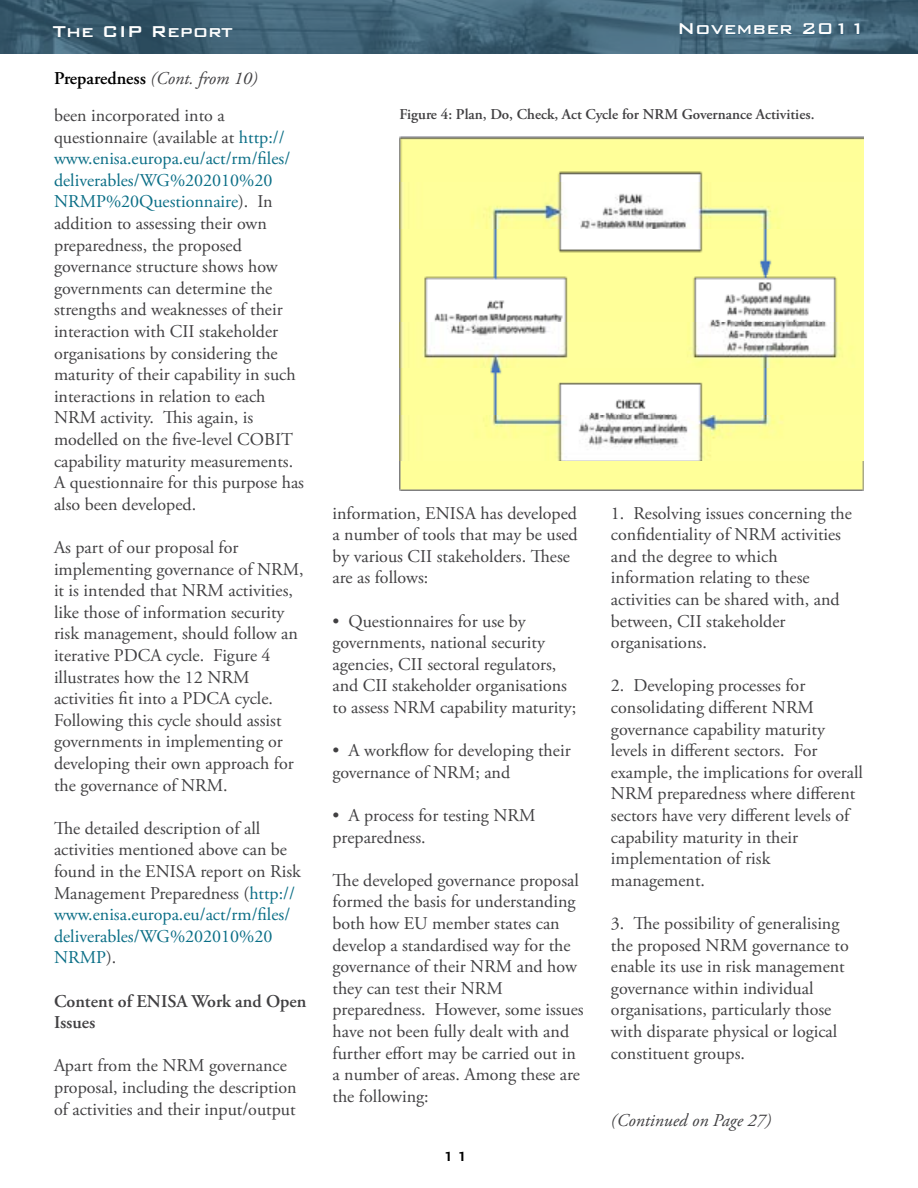
<style>
.page{position:relative;width:918px;height:1188px;background:#fff}
.page>*{position:absolute;margin:0;border:0;box-sizing:border-box;transform-origin:0 0}
.t1{font:500 21px "Bank Gothic BT";color:#fff}
.t2{font:18px/21.6px "Adobe Garamond Pro";color:#414042}
.t3{font:600 18px/21.6px "Adobe Garamond Pro";color:#414042}
.t4{font:italic 18px "Adobe Garamond Pro";color:#414042}
.t5{font:500 18px "Bank Gothic BT";color:#000}
.t6{font:600 15px "Adobe Garamond Pro";color:#414042}
.s1{font-weight:600;color:#000}
.s2{font-style:italic}
.s3{color:#0a6e86}
</style>
<div class="page">
<img style="left:0;top:0;width:918px;height:54px">
<svg style="left:679px;top:23px;width:114px;height:12px"></svg>
<svg style="left:803px;top:23px;width:29px;height:12px"></svg>
<svg style="left:838px;top:23px;width:6px;height:12px"></svg>
<svg style="left:854px;top:23px;width:6px;height:12px"></svg>
<img style="left:400px;top:136px;width:464px;height:354px">
<p class="t1" style="left:53px;top:20px;width:182px">The CIP Report</p>
<p class="t1" style="left:677px;top:17px;width:190px">November 2011</p>
<p class="t2" style="left:54px;top:60px;width:205px;line-height:37.2px"><span class="s1">Preparedness</span> <span class="s2">(Cont. from 10) </span>been incorporated into a</p>
<p class="t2" style="left:54px;top:127px;width:252px">questionnaire (available at <span class="s3">http:// www.enisa.europa.eu/act/rm/files/ deliverables/WG%202010%20<br>NRMP%20Questionnaire</span>). In addition to assessing their own preparedness, the proposed governance structure shows how governments can determine the strengths and weaknesses of their interaction with CII stakeholder organisations by considering the maturity of their capability in such interactions in relation to each<br>NRM activity. This again, is modelled on the five-level COBIT capability maturity measurements.<br>A questionnaire for this purpose has also been developed.</p>
<p class="t2" style="left:54px;top:537px;width:251px">As part of our proposal for implementing governance of NRM, it is intended that NRM activities, like those of information security risk management, should follow an iterative PDCA cycle. Figure 4 illustrates how the 12 NRM activities fit into a PDCA cycle.<br>Following this cycle should assist governments in implementing or developing their own approach for the governance of NRM.</p>
<p class="t2" style="left:54px;top:818px;width:248px">The detailed description of all activities mentioned above can be found in the ENISA report on Risk<br>Management Preparedness (<span class="s3">http:// www.enisa.europa.eu/act/rm/files/ deliverables/WG%202010%20<br>NRMP</span>).</p>
<p class="t3" style="left:54px;top:990px;width:254px">Content of ENISA Work and Open<br>Issues</p>
<p class="t2" style="left:54px;top:1056px;width:244px">Apart from the NRM governance proposal, including the description of activities and their input/output</p>
<p class="t6" style="left:400px;top:105px;width:416px">Figure 4: Plan, Do, Check, Act Cycle for NRM Governance Activities.</p>
<p class="t2" style="left:332px;top:503px;width:247px">information, ENISA has developed a number of tools that may be used by various CII stakeholders. These are as follows:</p>
<p class="t2" style="left:332px;top:611px;width:245px">• Questionnaires for use by governments, national security agencies, CII sectoral regulators, and CII stakeholder organisations to assess NRM capability maturity;</p>
<p class="t2" style="left:332px;top:740px;width:240px">• A workflow for developing their governance of NRM; and</p>
<p class="t2" style="left:332px;top:805px;width:205px">• A process for testing NRM preparedness.</p>
<p class="t2" style="left:332px;top:870px;width:253px">The developed governance proposal formed the basis for understanding both how EU member states can develop a standardised way for the governance of their NRM and how they can test their NRM preparedness. However, some issues have not been fully dealt with and further effort may be carried out in a number of areas. Among these are the following:</p>
<p class="t5" style="left:441px;top:1147px;width:29px">11</p>
<p class="t2" style="left:611px;top:503px;width:243px">1. Resolving issues concerning the confidentiality of NRM activities and the degree to which information relating to these activities can be shared with, and between, CII stakeholder organisations.</p>
<p class="t2" style="left:611px;top:675px;width:253px">2. Developing processes for consolidating different NRM governance capability maturity levels in different sectors. For example, the implications for overall<br>NRM preparedness where different sectors have very different levels of capability maturity in their implementation of risk management.</p>
<p class="t2" style="left:611px;top:913px;width:239px">3. The possibility of generalising the proposed NRM governance to enable its use in risk management governance within individual organisations, particularly those with disparate physical or logical constituent groups.</p>
<p class="t4" style="left:611px;top:1110px;width:162px">(Continued on Page 27)</p>
</div>
